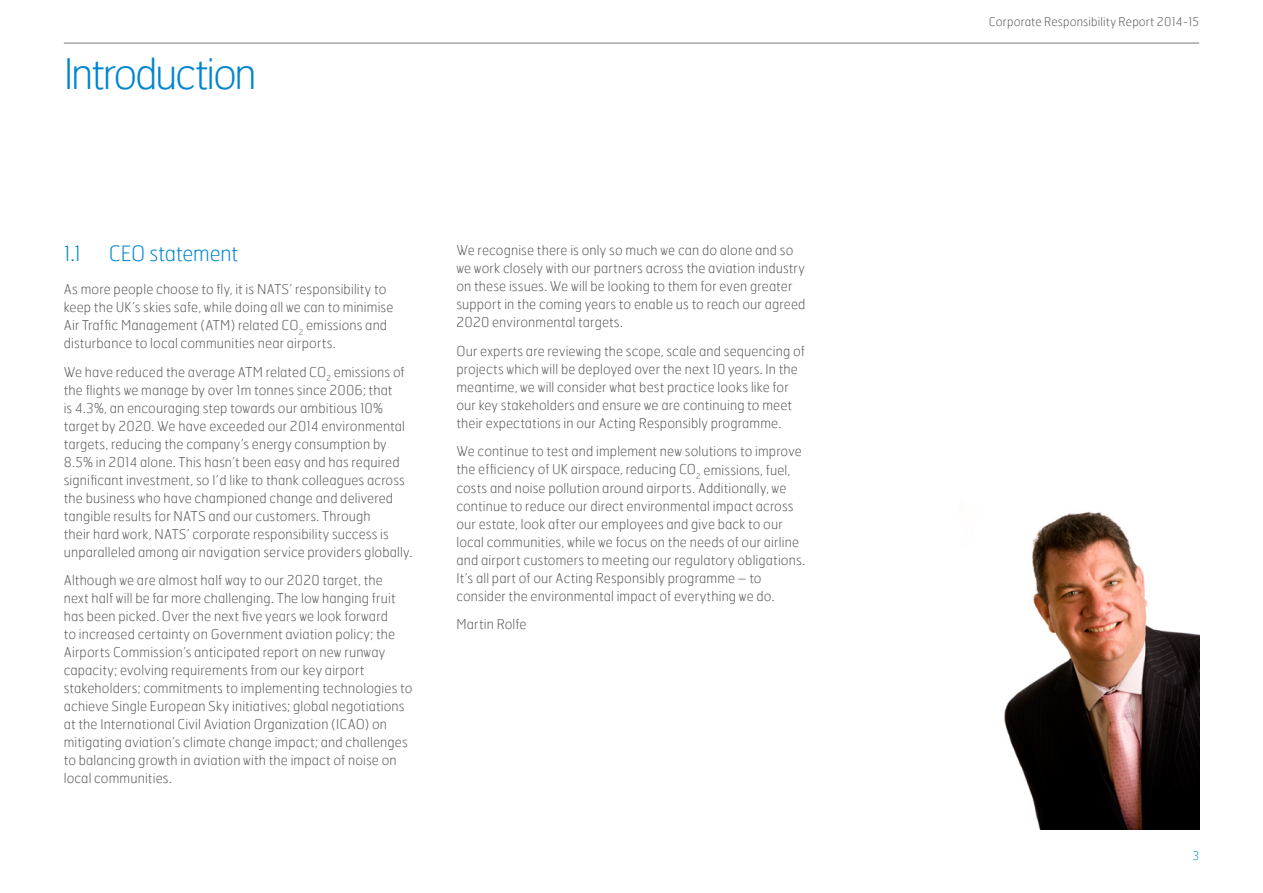
<style>
.page{position:relative;width:1263px;height:893px;background:#fff}
.page>*{position:absolute;margin:0;border:0;box-sizing:border-box;transform-origin:0 0}
.t1{font:100 42px "Hermes";letter-spacing:-.055em;color:#0085cf}
.t2{font:100 21px "Hermes";letter-spacing:-.015em;color:#0085cf}
.t3{font:100 13.5px/18px "Hermes";letter-spacing:.01em;color:#575756}
.t4{font:100 12px "Hermes";letter-spacing:.015em;color:#575756}
.t5{font:100 12px "Hermes";color:#0085cf}
</style>
<div class="page">
<hr style="left:64px;top:43px;width:1135px;height:1px;background:#878787">
<img style="left:1004px;top:511px;width:195px;height:318px">
<h1 class="t1" style="left:64px;top:47px;width:195px">Introduction</h1>
<h2 class="t2" style="left:64px;top:240px;width:19px">1.1</h2>
<h2 class="t2" style="left:109px;top:240px;width:131px">CEO statement</h2>
<p class="t3" style="left:64px;top:280px;width:331px">As more people choose to fly, it is NATS’ responsibility to keep the UK’s skies safe, while doing all we can to minimise Air Traffic Management (ATM) related CO<sub>2</sub> emissions and disturbance to local communities near airports.</p>
<p class="t3" style="left:64px;top:363px;width:350px">We have reduced the average ATM related CO<sub>2</sub> emissions of the flights we manage by over 1m tonnes since 2006; that<br>is 4.3%, an encouraging step towards our ambitious 10% target by 2020. We have exceeded our 2014 environmental targets, reducing the company’s energy consumption by 8.5% in 2014 alone. This hasn’t been easy and has required significant investment, so I’d like to thank colleagues across the business who have championed change and delivered tangible results for NATS and our customers. Through<br>their hard work, NATS’ corporate responsibility success is unparalleled among air navigation service providers globally.</p>
<p class="t3" style="left:64px;top:571px;width:350px">Although we are almost half way to our 2020 target, the<br>next half will be far more challenging. The low hanging fruit has been picked. Over the next five years we look forward<br>to increased certainty on Government aviation policy; the Airports Commission’s anticipated report on new runway capacity; evolving requirements from our key airport stakeholders; commitments to implementing technologies to achieve Single European Sky initiatives; global negotiations at the International Civil Aviation Organization (ICAO) on mitigating aviation’s climate change impact; and challenges to balancing growth in aviation with the impact of noise on local communities.</p>
<p class="t3" style="left:456px;top:241px;width:350px">We recognise there is only so much we can do alone and so we work closely with our partners across the aviation industry on these issues. We will be looking to them for even greater support in the coming years to enable us to reach our agreed 2020 environmental targets.</p>
<p class="t3" style="left:456px;top:342px;width:350px">Our experts are reviewing the scope, scale and sequencing of projects which will be deployed over the next 10 years. In the meantime, we will consider what best practice looks like for our key stakeholders and ensure we are continuing to meet their expectations in our Acting Responsibly programme.</p>
<p class="t3" style="left:456px;top:442px;width:350px">We continue to test and implement new solutions to improve the efficiency of UK airspace, reducing CO<sub>2</sub> emissions, fuel, costs and noise pollution around airports. Additionally, we continue to reduce our direct environmental impact across our estate, look after our employees and give back to our local communities, while we focus on the needs of our airline and airport customers to meeting our regulatory obligations.<br>It’s all part of our Acting Responsibly programme – to consider the environmental impact of everything we do.</p>
<p class="t3" style="left:456px;top:615px;width:72px">Martin Rolfe</p>
<p class="t4" style="left:989px;top:14px;width:212px">Corporate Responsibility Report 2014-15</p>
<p class="t5" style="left:1193px;top:848px;width:8px">3</p>
</div>
